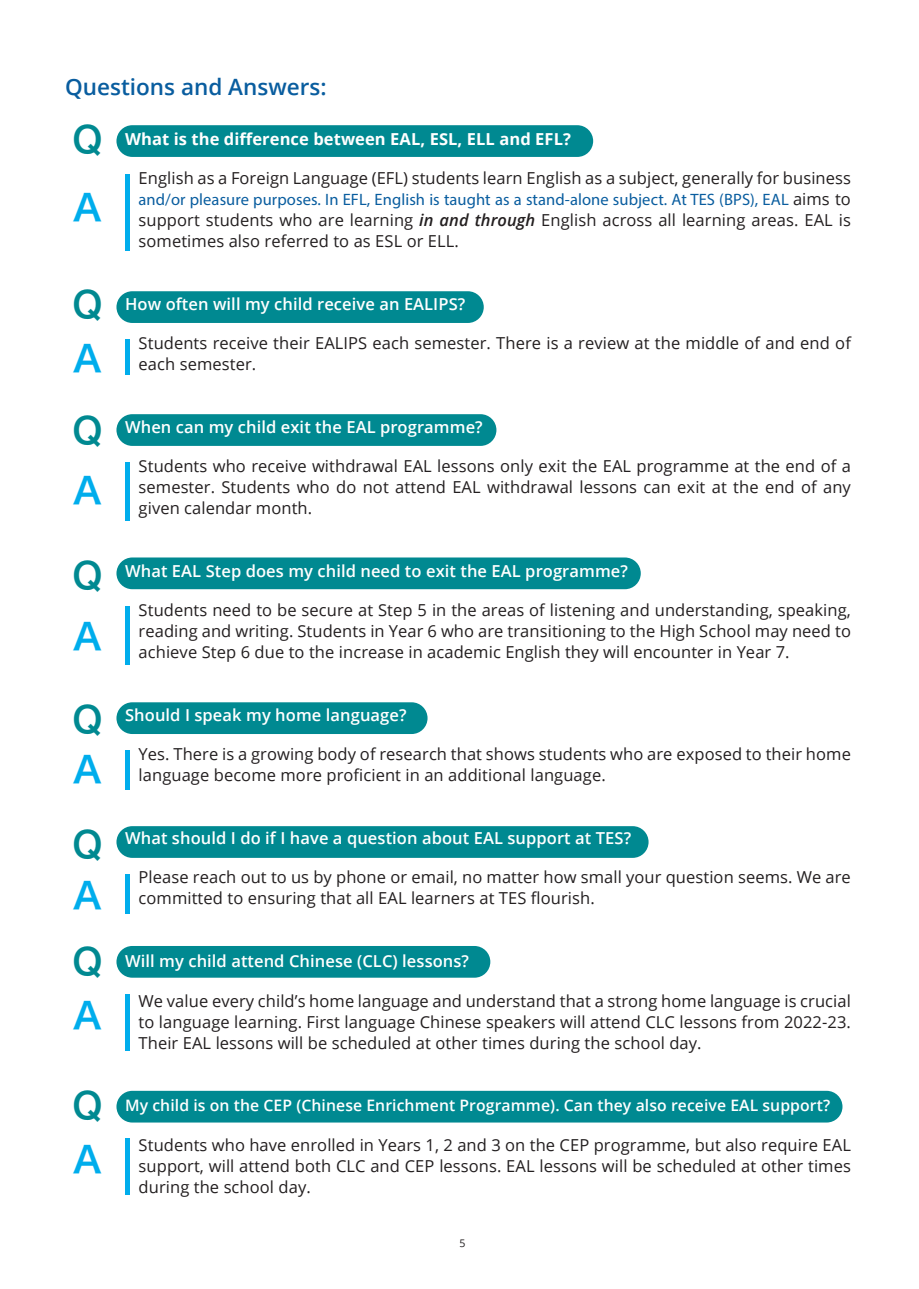
<style>
.page{position:relative;width:919px;height:1289px;background:#fff}
.page>*{position:absolute;margin:0;border:0;box-sizing:border-box;transform-origin:0 0}
.t1{font:35.85px "Hiragino Sans CNS W6";color:#008991}
.t2{font:35.85px "Hiragino Sans CNS W6";color:#00adec}
.t3{font:600 22.5px "Open Sans";color:#095d9f}
.t4{font:16.5px/21px "Open Sans";letter-spacing:.005em;color:#231f20}
.t5{font:600 16.5px "Open Sans";letter-spacing:.005em;color:#fff}
.t6{font:16.5px "Myriad Pro";letter-spacing:.005em;color:#095d9f}
.t7{font:700 16.5px "Open Sans";letter-spacing:.005em;color:#fff}
.t8{font:600 15.75px "Open Sans";letter-spacing:.005em;color:#fff}
.t9{font:10.5px "Open Sans";color:#231f20}
.s1{font-family:"Open Sans";color:#231f20}
.s2{font-weight:600;font-style:italic}
</style>
<div class="page">
<div style="left:116px;top:826px;width:532px;height:31px;background:#008991;border-radius:16px"></div>
<div style="left:116px;top:1090px;width:726px;height:32px;background:#008991;border-radius:16px"></div>
<div style="left:116px;top:946px;width:374px;height:31px;background:#008991;border-radius:16px"></div>
<div style="left:116px;top:125px;width:477px;height:32px;background:#008991;border-radius:16px"></div>
<div style="left:116px;top:291px;width:367px;height:32px;background:#008991;border-radius:16px"></div>
<div style="left:116px;top:414px;width:380px;height:32px;background:#008991;border-radius:16px"></div>
<div style="left:116px;top:702px;width:311px;height:32px;background:#008991;border-radius:16px"></div>
<div style="left:116px;top:557px;width:524px;height:32px;background:#008991;border-radius:16px"></div>
<div style="left:125px;top:174px;width:5px;height:76px;background:#00adec"></div>
<div style="left:125px;top:339px;width:5px;height:36px;background:#00adec"></div>
<div style="left:125px;top:462px;width:5px;height:59px;background:#00adec"></div>
<div style="left:125px;top:606px;width:5px;height:59px;background:#00adec"></div>
<div style="left:125px;top:750px;width:5px;height:39px;background:#00adec"></div>
<div style="left:125px;top:873px;width:5px;height:40px;background:#00adec"></div>
<div style="left:125px;top:994px;width:5px;height:56px;background:#00adec"></div>
<div style="left:125px;top:1138px;width:5px;height:56px;background:#00adec"></div>
<h2 class="t3" style="left:65px;top:72px;width:263px">Questions and Answers:</h2>
<p class="t7" style="left:125px;top:127px;width:447px">What is the difference between EAL, ESL, ELL and EFL?</p>
<p class="t4" style="left:139px;top:167px;width:713px">English as a Foreign Language (EFL) students learn English as a subject, generally for business</p>
<p class="t6" style="left:139px;top:189px;width:713px">and/or pleasure purposes. In EFL, English is taught as a stand-alone subject. At TES (BPS), EAL <span class="s1">aims to</span></p>
<p class="t4" style="left:139px;top:209px;width:713px">support students who are learning <span class="s2">in and through</span> English across all learning areas. EAL is sometimes also referred to as ESL or ELL.</p>
<h1 class="t1" style="left:73px;top:110px;width:32px">Q</h1>
<h1 class="t2" style="left:73px;top:177px;width:31px">A</h1>
<h1 class="t1" style="left:73px;top:274px;width:32px">Q</h1>
<h1 class="t2" style="left:73px;top:328px;width:31px">A</h1>
<h1 class="t1" style="left:73px;top:400px;width:32px">Q</h1>
<h1 class="t2" style="left:73px;top:461px;width:31px">A</h1>
<h1 class="t1" style="left:73px;top:546px;width:32px">Q</h1>
<h1 class="t2" style="left:73px;top:606px;width:31px">A</h1>
<h1 class="t1" style="left:73px;top:689px;width:32px">Q</h1>
<h1 class="t2" style="left:73px;top:740px;width:31px">A</h1>
<h1 class="t1" style="left:73px;top:814px;width:32px">Q</h1>
<h1 class="t2" style="left:73px;top:865px;width:31px">A</h1>
<h1 class="t1" style="left:73px;top:932px;width:32px">Q</h1>
<h1 class="t2" style="left:73px;top:985px;width:31px">A</h1>
<h1 class="t1" style="left:73px;top:1075px;width:32px">Q</h1>
<h1 class="t2" style="left:73px;top:1129px;width:31px">A</h1>
<p class="t5" style="left:125px;top:293px;width:341px">How often will my child receive an EALIPS?</p>
<p class="t4" style="left:139px;top:332px;width:713px">Students receive their EALIPS each semester. There is a review at the middle of and end of each semester.</p>
<p class="t5" style="left:125px;top:416px;width:359px">When can my child exit the EAL programme?</p>
<p class="t4" style="left:139px;top:455px;width:713px;text-align:justify">Students who receive withdrawal EAL lessons only exit the EAL programme at the end of a semester. Students who do not attend EAL withdrawal lessons can exit at the end of any given calendar month.</p>
<p class="t5" style="left:125px;top:560px;width:504px">What EAL Step does my child need to exit the EAL programme?</p>
<p class="t4" style="left:139px;top:599px;width:713px;text-align:justify">Students need to be secure at Step 5 in the areas of listening and understanding, speaking, reading and writing. Students in Year 6 who are transitioning to the High School may need to achieve Step 6 due to the increase in academic English they will encounter in Year 7.</p>
<p class="t5" style="left:125px;top:704px;width:283px">Should I speak my home language?</p>
<p class="t4" style="left:139px;top:743px;width:713px">Yes. There is a growing body of research that shows students who are exposed to their home language become more proficient in an additional language.</p>
<p class="t5" style="left:125px;top:827px;width:507px">What should I do if I have a question about EAL support at TES?</p>
<p class="t4" style="left:139px;top:866px;width:713px">Please reach out to us by phone or email, no matter how small your question seems. We are committed to ensuring that all EAL learners at TES flourish.</p>
<p class="t5" style="left:125px;top:950px;width:345px">Will my child attend Chinese (CLC) lessons?</p>
<p class="t4" style="left:139px;top:989px;width:713px;text-align:justify">We value every child’s home language and understand that a strong home language is crucial to language learning. First language Chinese speakers will attend CLC lessons from 2022-23.<br>Their EAL lessons will be scheduled at other times during the school day.</p>
<p class="t8" style="left:125px;top:1094px;width:706px">My child is on the CEP (Chinese Enrichment Programme). Can they also receive EAL support?</p>
<p class="t4" style="left:139px;top:1133px;width:713px;text-align:justify">Students who have enrolled in Years 1, 2 and 3 on the CEP programme, but also require EAL support, will attend both CLC and CEP lessons. EAL lessons will be scheduled at other times during the school day.</p>
<p class="t9" style="left:459px;top:1235px;width:8px">5</p>
</div>
